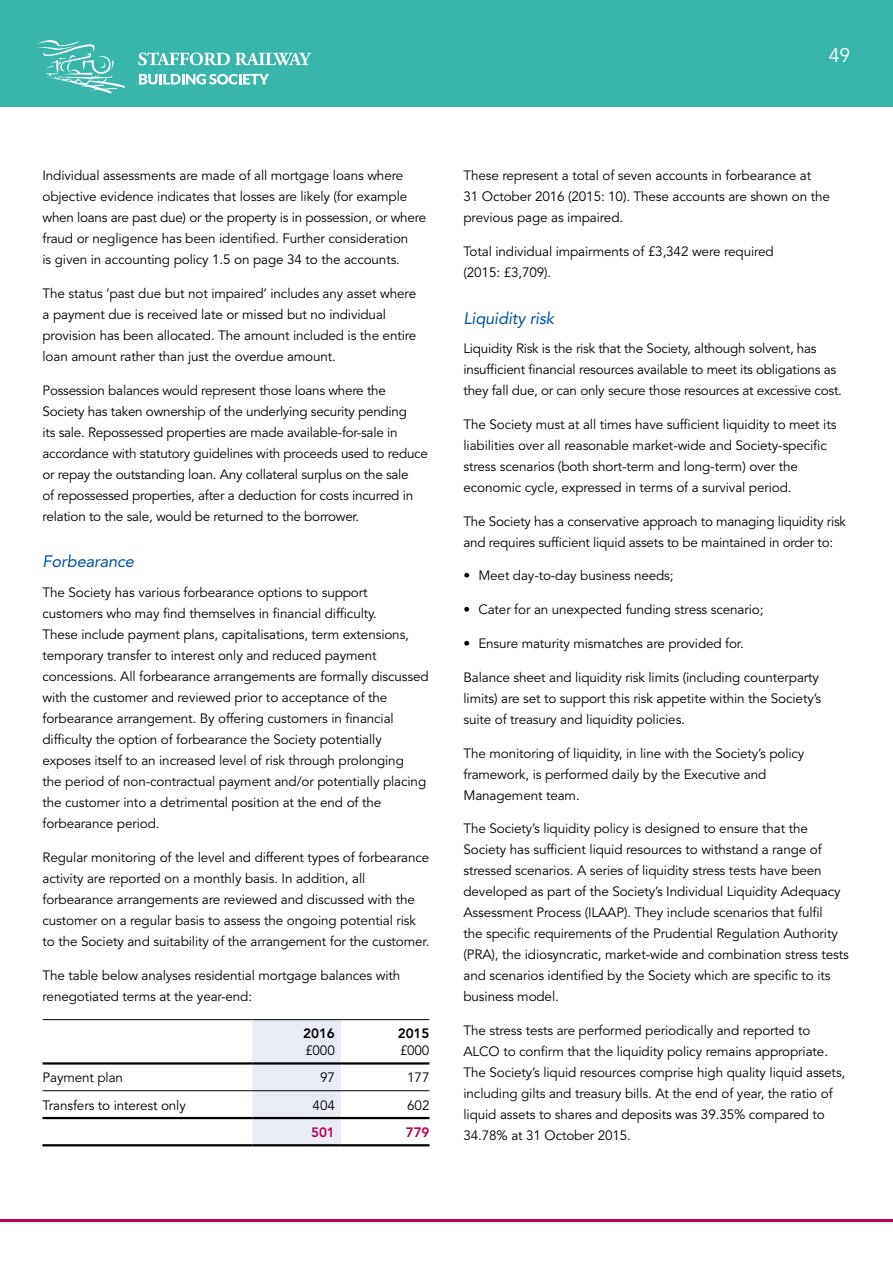
<style>
.page{position:relative;width:893px;height:1263px;background:#fff}
.page>*{position:absolute;margin:0;border:0;box-sizing:border-box;transform-origin:0 0}
.t1{font:19.5px "Avenir";color:#fff}
.t2{font:italic 16.5px "Avenir LT Std";letter-spacing:-.01em;color:#0053a1}
.t3{font:13.5px/21px "Avenir";letter-spacing:-.01em;color:#000}
.t4{font:800 13.5px "Avenir";letter-spacing:-.01em;color:#000}
.t5{font:800 13.5px "Avenir";letter-spacing:-.01em;color:#b30154}
</style>
<div class="page">
<hr style="left:0;top:1219px;width:893px;height:3px;background:#b30154">
<div style="left:252px;top:1020px;width:89px;height:124px;background:#e9ebf7"></div>
<hr style="left:43px;top:1019px;width:209px;height:1px;background:#000">
<hr style="left:252px;top:1019px;width:89px;height:1px;background:#000">
<hr style="left:341px;top:1019px;width:88px;height:1px;background:#000">
<hr style="left:43px;top:1090px;width:209px;height:1px;background:#000">
<hr style="left:252px;top:1090px;width:89px;height:1px;background:#000">
<hr style="left:341px;top:1090px;width:88px;height:1px;background:#000">
<hr style="left:43px;top:1062px;width:209px;height:2px;background:#000">
<hr style="left:252px;top:1062px;width:89px;height:2px;background:#000">
<hr style="left:341px;top:1062px;width:88px;height:2px;background:#000">
<hr style="left:43px;top:1117px;width:209px;height:2px;background:#000">
<hr style="left:252px;top:1117px;width:89px;height:2px;background:#000">
<hr style="left:341px;top:1117px;width:88px;height:2px;background:#000">
<hr style="left:43px;top:1144px;width:209px;height:2px;background:#000">
<hr style="left:252px;top:1144px;width:89px;height:2px;background:#000">
<hr style="left:341px;top:1144px;width:88px;height:2px;background:#000">
<div style="left:0;top:0;width:893px;height:106px;background:#38b6ab"></div>
<svg style="left:138px;top:52px;width:173px;height:13px"></svg>
<svg style="left:139px;top:74px;width:130px;height:11px"></svg>
<svg style="left:37px;top:40px;width:88px;height:54px"></svg>
<h1 class="t1" style="left:829px;top:44px;width:23px">49</h1>
<p class="t3" style="left:43px;top:166px;width:385px">Individual assessments are made of all mortgage loans where objective evidence indicates that losses are likely (for example when loans are past due) or the property is in possession, or where fraud or negligence has been identified. Further consideration<br>is given in accounting policy 1.5 on page 34 to the accounts.</p>
<p class="t3" style="left:43px;top:283px;width:375px">The status ‘past due but not impaired’ includes any asset where a payment due is received late or missed but no individual provision has been allocated. The amount included is the entire loan amount rather than just the overdue amount.</p>
<p class="t3" style="left:43px;top:380px;width:387px">Possession balances would represent those loans where the Society has taken ownership of the underlying security pending<br>its sale. Repossessed properties are made available-for-sale in accordance with statutory guidelines with proceeds used to reduce or repay the outstanding loan. Any collateral surplus on the sale<br>of repossessed properties, after a deduction for costs incurred in relation to the sale, would be returned to the borrower.</p>
<p class="t2" style="left:43px;top:552px;width:93px">Forbearance</p>
<p class="t3" style="left:43px;top:582px;width:388px">The Society has various forbearance options to support customers who may find themselves in financial difficulty.<br>These include payment plans, capitalisations, term extensions, temporary transfer to interest only and reduced payment concessions. All forbearance arrangements are formally discussed with the customer and reviewed prior to acceptance of the forbearance arrangement. By offering customers in financial difficulty the option of forbearance the Society potentially exposes itself to an increased level of risk through prolonging<br>the period of non-contractual payment and/or potentially placing the customer into a detrimental position at the end of the forbearance period.</p>
<p class="t3" style="left:43px;top:847px;width:388px">Regular monitoring of the level and different types of forbearance activity are reported on a monthly basis. In addition, all forbearance arrangements are reviewed and discussed with the customer on a regular basis to assess the ongoing potential risk to the Society and suitability of the arrangement for the customer.</p>
<p class="t3" style="left:43px;top:965px;width:359px">The table below analyses residential mortgage balances with renegotiated terms at the year-end:</p>
<p class="t4" style="left:303px;top:1026px;width:33px">2016</p>
<p class="t3" style="left:305px;top:1040px;width:31px">£000</p>
<p class="t4" style="left:398px;top:1026px;width:33px">2015</p>
<p class="t3" style="left:400px;top:1040px;width:31px">£000</p>
<p class="t3" style="left:43px;top:1067px;width:82px">Payment plan</p>
<p class="t3" style="left:320px;top:1067px;width:16px">97</p>
<p class="t3" style="left:407px;top:1067px;width:24px">177</p>
<p class="t3" style="left:43px;top:1095px;width:145px">Transfers to interest only</p>
<p class="t3" style="left:313px;top:1095px;width:24px">404</p>
<p class="t3" style="left:407px;top:1095px;width:24px">602</p>
<p class="t5" style="left:311px;top:1124px;width:25px">501</p>
<p class="t5" style="left:406px;top:1124px;width:25px">779</p>
<p class="t3" style="left:464px;top:166px;width:368px">These represent a total of seven accounts in forbearance at<br>31 October 2016 (2015: 10). These accounts are shown on the previous page as impaired.</p>
<p class="t3" style="left:464px;top:241px;width:312px">Total individual impairments of £3,342 were required (2015: £3,709).</p>
<p class="t2" style="left:463px;top:308px;width:92px">Liquidity risk</p>
<p class="t3" style="left:463px;top:338px;width:380px">Liquidity Risk is the risk that the Society, although solvent, has insufficient financial resources available to meet its obligations as they fall due, or can only secure those resources at excessive cost.</p>
<p class="t3" style="left:463px;top:414px;width:374px">The Society must at all times have sufficient liquidity to meet its liabilities over all reasonable market-wide and Society-specific stress scenarios (both short-term and long-term) over the economic cycle, expressed in terms of a survival period.</p>
<p class="t3" style="left:463px;top:511px;width:384px">The Society has a conservative approach to managing liquidity risk and requires sufficient liquid assets to be maintained in order to:</p>
<p class="t3" style="left:463px;top:566px;width:212px">• Meet day-to-day business needs;</p>
<p class="t3" style="left:463px;top:599px;width:302px">• Cater for an unexpected funding stress scenario;</p>
<p class="t3" style="left:463px;top:633px;width:282px">• Ensure maturity mismatches are provided for.</p>
<p class="t3" style="left:463px;top:667px;width:359px">Balance sheet and liquidity risk limits (including counterparty limits) are set to support this risk appetite within the Society’s suite of treasury and liquidity policies.</p>
<p class="t3" style="left:463px;top:743px;width:342px">The monitoring of liquidity, in line with the Society’s policy framework, is performed daily by the Executive and<br>Management team.</p>
<p class="t3" style="left:463px;top:818px;width:387px">The Society’s liquidity policy is designed to ensure that the Society has sufficient liquid resources to withstand a range of stressed scenarios. A series of liquidity stress tests have been developed as part of the Society’s Individual Liquidity Adequacy Assessment Process (ILAAP). They include scenarios that fulfil<br>the specific requirements of the Prudential Regulation Authority (PRA), the idiosyncratic, market-wide and combination stress tests and scenarios identified by the Society which are specific to its business model.</p>
<p class="t3" style="left:463px;top:1020px;width:383px">The stress tests are performed periodically and reported to ALCO to confirm that the liquidity policy remains appropriate.<br>The Society’s liquid resources comprise high quality liquid assets, including gilts and treasury bills. At the end of year, the ratio of liquid assets to shares and deposits was 39.35% compared to 34.78% at 31 October 2015.</p>
</div>
